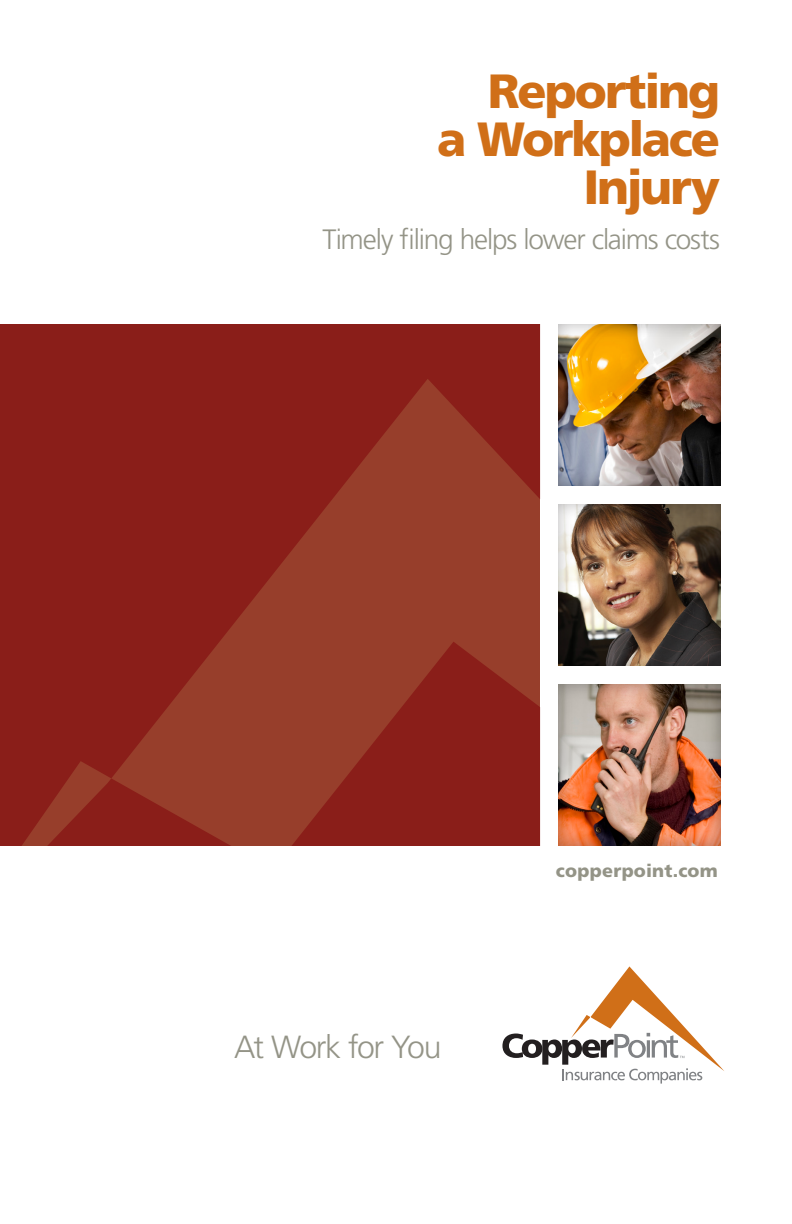
<style>
.page{position:relative;width:792px;height:1224px;background:#fff}
.page>*{position:absolute;margin:0;border:0;box-sizing:border-box;transform-origin:0 0}
.t1{font:900 48px "Frutiger LT Std";letter-spacing:-.045em;color:#d06f18}
.t2{font:300 32px "Frutiger LT Std";letter-spacing:-.05em;color:#949487}
.t3{font:300 28px "Frutiger LT Std";letter-spacing:-.04em;color:#949487}
.t4{font:900 18px "Frutiger LT Std";letter-spacing:.015em;color:#949487}
</style>
<div class="page">
<svg style="left:0;top:324px;width:540px;height:522px;background:#8e281f"></svg>
<div style="left:556px;top:323px;width:166px;height:166px;background:#231f20;opacity:.36"></div>
<div style="left:558px;top:682px;width:166px;height:164px;background:#231f20;opacity:.36"></div>
<div style="left:557px;top:504px;width:164px;height:164px;background:#231f20;opacity:.36"></div>
<svg style="left:503px;top:966px;width:221px;height:118px"></svg>
<p class="t1" style="left:488px;top:62px;width:234px">Reporting</p>
<p class="t1" style="left:437px;top:110px;width:284px">a Workplace</p>
<p class="t1" style="left:583px;top:158px;width:138px">Injury</p>
<p class="t3" style="left:323px;top:223px;width:399px">Timely filing helps lower claims costs</p>
<p class="t2" style="left:234px;top:1028px;width:209px">At Work for You</p>
<p class="t4" style="left:556px;top:860px;width:163px">copperpoint.com</p>
</div>
